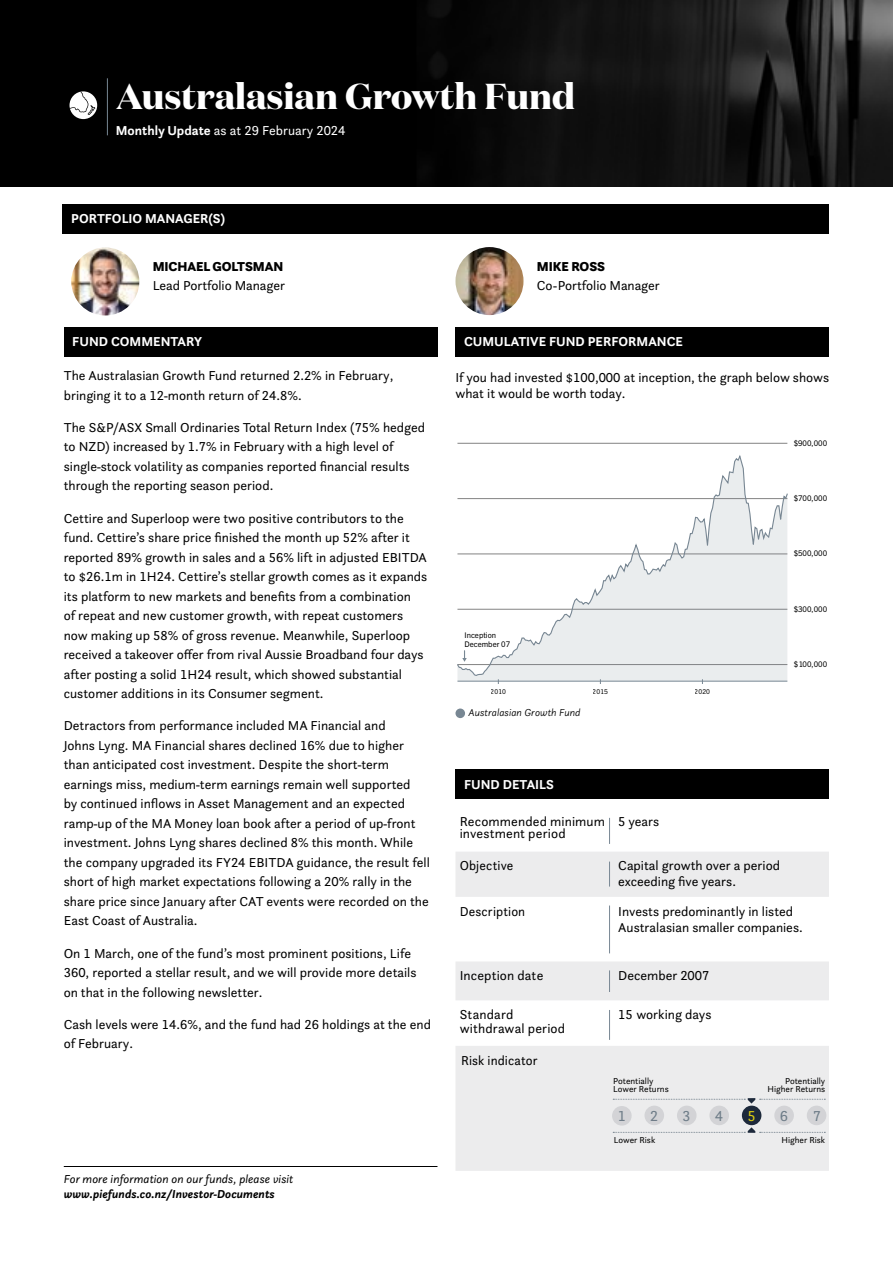
<style>
.page{position:relative;width:893px;height:1263px;background:#fff}
.page>*{position:absolute;margin:0;border:0;box-sizing:border-box;transform-origin:0 0}
.t1{font:700 36px "Domaine Display";color:#fff}
.t2{font:15px "Questa Sans";color:#788793}
.t3{font:15px "Questa Sans";color:#ebdc14}
.t4{font:13.5px/19.5px "Questa Sans";color:#000}
.t5{font:700 13.5px "Questa Sans";color:#fff}
.t6{font:13.5px "Questa Sans";color:#fff}
.t7{font:900 13.5px "Questa Sans";letter-spacing:-.005em;color:#000}
.t8{font:italic 12px "Questa Sans";color:#000}
.t9{font:italic 700 12px "Questa Sans";color:#000}
.t10{font:italic 300 10.5px "Questa Sans";color:#000}
.t11{font:9px/8.7px "Questa Sans";letter-spacing:-.005em;color:#000}
.t12{font:7.8px/9.3px "Trade Gothic Next LT Pro";color:#000}
.t13{font:6.6px "Trade Gothic Next LT Pro";color:#000}
.s1{font-weight:700}
</style>
<div class="page">
<div style="left:455px;top:327px;width:374px;height:30px;background:#000"></div>
<div style="left:455px;top:769px;width:374px;height:30px;background:#000"></div>
<div style="left:63px;top:204px;width:766px;height:29px;background:#000"></div>
<div style="left:64px;top:327px;width:373px;height:30px;background:#000"></div>
<img style="left:71px;top:247px;width:68px;height:68px;border-radius:34px">
<img style="left:0;top:0;width:893px;height:187px">
<hr style="left:457px;top:443px;width:330px;height:1px;background:#838383">
<hr style="left:806px;top:443px;width:1px;height:238px;background:#333">
<hr style="left:457px;top:681px;width:330px;height:1px;background:#788793">
<svg style="left:457px;top:455px;width:331px;height:222px"></svg>
<svg style="left:462px;top:651px;width:5px;height:11px"></svg>
<svg style="left:456px;top:852px;width:373px;height:319px;fill:#ececed"></svg>
<div style="left:606px;top:1070px;width:227px;height:79px;background:#ececed"></div>
<div style="left:807px;top:1106px;width:19px;height:19px;background:#d3d3d6;border-radius:50%"></div>
<svg style="left:612px;top:1098px;width:213px;height:35px"></svg>
<hr style="left:107px;top:78px;width:1px;height:57px;background:#788793">
<div style="left:70px;top:91px;width:27px;height:28px;background:#fff;border-radius:50%"></div>
<svg style="left:70px;top:92px;width:25px;height:23px"></svg>
<div style="left:455px;top:708px;width:10px;height:10px;background:#788793;border-radius:50%"></div>
<svg style="left:609px;top:970px;width:1px;height:22px"></svg>
<hr style="left:609px;top:1010px;width:1px;height:30px;background:#788793">
<hr style="left:609px;top:905px;width:1px;height:48px;background:#788793">
<svg style="left:609px;top:861px;width:1px;height:25px"></svg>
<svg style="left:609px;top:818px;width:1px;height:26px"></svg>
<hr style="left:64px;top:1166px;width:373px;height:1px;background:#000">
<img style="left:455px;top:247px;width:68px;height:68px;border-radius:34px">
<h1 class="t1" style="left:116px;top:72px;width:461px">Australasian Growth Fund</h1>
<p class="t6" style="left:116px;top:122px;width:231px"><span class="s1">Monthly Update</span> as at 29 February 2024</p>
<p class="t5" style="left:71px;top:210px;width:155px">PORTFOLIO MANAGER(S)</p>
<p class="t7" style="left:153px;top:258px;width:132px">MICHAEL GOLTSMAN</p>
<p class="t4" style="left:153px;top:276px;width:134px">Lead Portfolio Manager</p>
<p class="t5" style="left:72px;top:332px;width:131px">FUND COMMENTARY</p>
<p class="t4" style="left:64px;top:365px;width:331px">The Australasian Growth Fund returned 2.2% in February, bringing it to a 12-month return of 24.8%.</p>
<p class="t4" style="left:64px;top:417px;width:363px">The S&amp;P/ASX Small Ordinaries Total Return Index (75% hedged to NZD) increased by 1.7% in February with a high level of single-stock volatility as companies reported financial results through the reporting season period.</p>
<p class="t4" style="left:64px;top:508px;width:365px">Cettire and Superloop were two positive contributors to the fund. Cettire’s share price finished the month up 52% after it reported 89% growth in sales and a 56% lift in adjusted EBITDA to $26.1m in 1H24. Cettire’s stellar growth comes as it expands its platform to new markets and benefits from a combination<br>of repeat and new customer growth, with repeat customers now making up 58% of gross revenue. Meanwhile, Superloop received a takeover offer from rival Aussie Broadband four days after posting a solid 1H24 result, which showed substantial customer additions in its Consumer segment.</p>
<p class="t4" style="left:64px;top:716px;width:368px">Detractors from performance included MA Financial and<br>Johns Lyng. MA Financial shares declined 16% due to higher than anticipated cost investment. Despite the short-term earnings miss, medium-term earnings remain well supported<br>by continued inflows in Asset Management and an expected ramp-up of the MA Money loan book after a period of up-front investment. Johns Lyng shares declined 8% this month. While the company upgraded its FY24 EBITDA guidance, the result fell short of high market expectations following a 20% rally in the share price since January after CAT events were recorded on the East Coast of Australia.</p>
<p class="t4" style="left:64px;top:943px;width:354px">On 1 March, one of the fund’s most prominent positions, Life<br>360, reported a stellar result, and we will provide more details on that in the following newsletter.</p>
<p class="t4" style="left:64px;top:1014px;width:369px">Cash levels were 14.6%, and the fund had 26 holdings at the end of February.</p>
<p class="t8" style="left:64px;top:1171px;width:231px">For more information on our funds, please visit</p>
<p class="t9" style="left:64px;top:1186px;width:213px">www.piefunds.co.nz/Investor-Documents</p>
<p class="t7" style="left:537px;top:258px;width:70px">MIKE ROSS</p>
<p class="t4" style="left:537px;top:275px;width:124px">Co-Portfolio Manager</p>
<p class="t5" style="left:464px;top:332px;width:221px">CUMULATIVE FUND PERFORMANCE</p>
<p class="t4" style="left:455px;top:369px;width:375px;line-height:16.2px">If you had invested $100,000 at inception, the graph below shows what it would be worth today.</p>
<p class="t12" style="left:794px;top:438px;width:35px">$900,000</p>
<p class="t12" style="left:794px;top:493px;width:35px">$700,000</p>
<p class="t12" style="left:794px;top:548px;width:35px">$500,000</p>
<p class="t12" style="left:464px;top:629px;width:47px">Inception<br>December 07</p>
<p class="t13" style="left:491px;top:687px;width:17px">2010</p>
<p class="t13" style="left:593px;top:687px;width:17px">2015</p>
<p class="t13" style="left:695px;top:687px;width:17px">2020</p>
<p class="t10" style="left:469px;top:706px;width:114px">Australasian Growth Fund</p>
<p class="t12" style="left:794px;top:604px;width:35px">$300,000</p>
<p class="t12" style="left:794px;top:659px;width:35px">$100,000</p>
<p class="t5" style="left:464px;top:776px;width:91px">FUND DETAILS</p>
<p class="t4" style="left:460px;top:815px;width:147px;line-height:12px">Recommended minimum investment period</p>
<p class="t4" style="left:618px;top:812px;width:43px">5 years</p>
<p class="t4" style="left:460px;top:856px;width:55px">Objective</p>
<p class="t4" style="left:618px;top:857px;width:163px;line-height:16.2px">Capital growth over a period exceeding five years.</p>
<p class="t4" style="left:460px;top:901px;width:67px">Description</p>
<p class="t4" style="left:618px;top:902px;width:186px;line-height:16.2px">Invests predominantly in listed<br>Australasian smaller companies.</p>
<p class="t4" style="left:460px;top:965px;width:85px">Inception date</p>
<p class="t4" style="left:618px;top:965px;width:93px">December 2007</p>
<p class="t4" style="left:460px;top:1007px;width:107px;line-height:13.5px">Standard withdrawal period</p>
<p class="t4" style="left:618px;top:1004px;width:95px">15 working days</p>
<p class="t4" style="left:461px;top:1050px;width:78px">Risk indicator</p>
<p class="t11" style="left:613px;top:1076px;width:57px">Potentially<br>Lower Returns</p>
<p class="t11" style="left:768px;top:1076px;width:59px;text-align:right">Potentially<br>Higher Returns</p>
<p class="t2" style="left:618px;top:1106px;width:8px">1</p>
<p class="t2" style="left:650px;top:1106px;width:9px">2</p>
<p class="t2" style="left:683px;top:1106px;width:9px">3</p>
<p class="t2" style="left:715px;top:1106px;width:10px">4</p>
<p class="t3" style="left:748px;top:1106px;width:9px">5</p>
<p class="t2" style="left:780px;top:1106px;width:10px">6</p>
<p class="t2" style="left:813px;top:1106px;width:9px">7</p>
<p class="t11" style="left:614px;top:1135px;width:43px">Lower Risk</p>
<p class="t11" style="left:782px;top:1135px;width:45px">Higher Risk</p>
</div>
